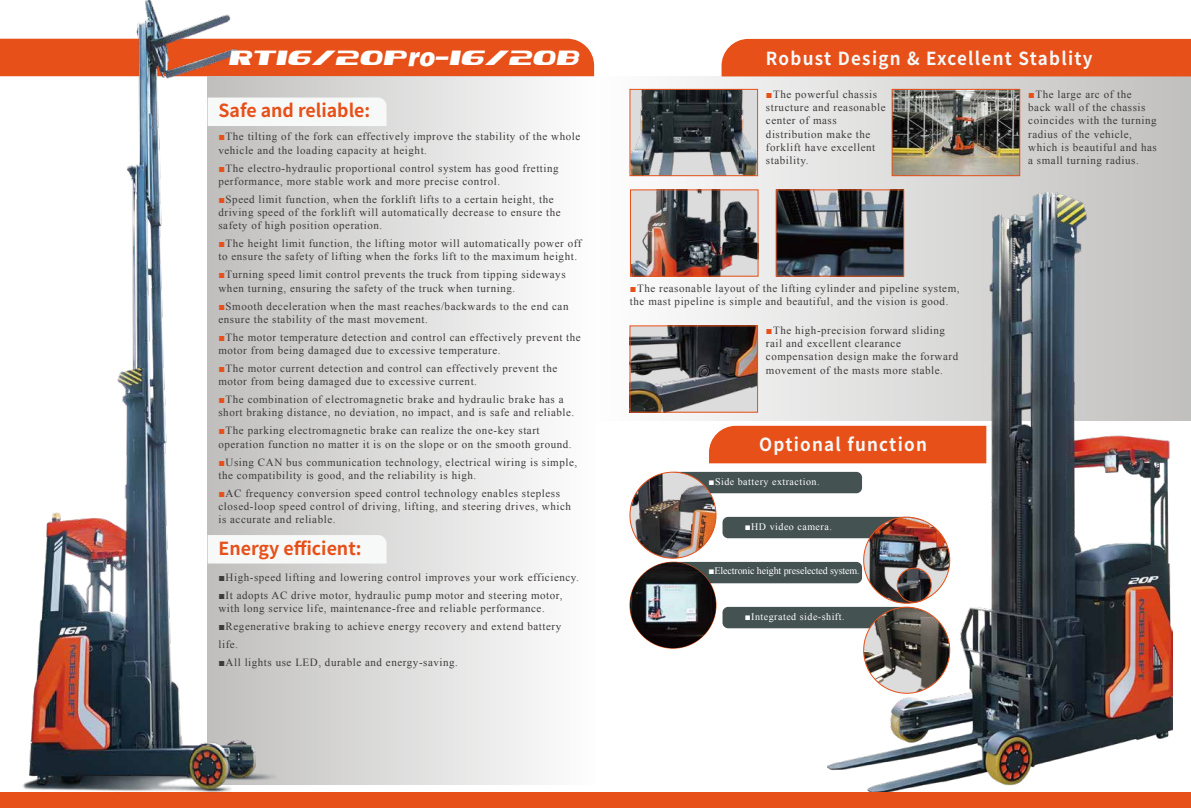
<style>
.page{position:relative;width:1191px;height:808px;background:#fff}
.page>*{position:absolute;margin:0;border:0;box-sizing:border-box;transform-origin:0 0}
.t1{font:italic 23.6px "Xcelsion";color:#fff}
.t2{font:700 18px "Source Han Sans CN";letter-spacing:.075em;color:#f7f8f8;scale:.94 1}
.t3{font:700 18px "Source Han Sans CN";color:#e75018}
.t4{font:11px/13.2px "Times New Roman";letter-spacing:.05em;color:#3d3a39}
.t5{font:10px "Times New Roman";letter-spacing:.05em;color:#fff}
.t6{font:10px "Times New Roman";letter-spacing:-.01em;color:#fff}
.s1{font-family:"FZYDTHJW GB1 0"}
.s2{color:#e75018}
.s3{font-family:"Adobe Song Std";font-weight:300}
</style>
<div class="page">
<div style="left:595px;top:76px;width:596px;height:345px;background:linear-gradient(to right,#fefdfc,#c1bfbd)"></div>
<div style="left:709px;top:426px;width:118px;height:37px;background:#e75018"></div>
<div style="left:721px;top:39px;width:470px;height:37px;background:#e75018"></div>
<img style="left:631px;top:91px;width:125px;height:83px">
<div style="left:629px;top:89px;width:129px;height:87px;border:1px solid #e75018"></div>
<img style="left:893px;top:91px;width:125px;height:83px">
<div style="left:891px;top:89px;width:129px;height:87px;border:1px solid #e75018"></div>
<img style="left:827px;top:192px;width:345px;height:600px">
<img style="left:631px;top:327px;width:125px;height:84px">
<div style="left:629px;top:325px;width:129px;height:88px;border:1px solid #e75018"></div>
<img style="left:777px;top:191px;width:125px;height:84px">
<div style="left:775px;top:189px;width:129px;height:88px;border:1px solid #e75018"></div>
<img style="left:632px;top:191px;width:124px;height:84px">
<div style="left:630px;top:189px;width:128px;height:88px;border:1px solid #e75018"></div>
<div style="left:670px;top:472px;width:192px;height:21px;background:#455252;border-radius:6px"></div>
<img style="left:630px;top:472px;width:86px;height:86px;border-radius:43px">
<div style="left:722px;top:607px;width:192px;height:21px;background:#455252;border-radius:6px"></div>
<img style="left:863px;top:607px;width:86px;height:86px;border-radius:42px">
<div style="left:722px;top:517px;width:192px;height:21px;background:#455252;border-radius:6px"></div>
<img style="left:863px;top:517px;width:86px;height:86px;border-radius:43px">
<img style="left:897px;top:568px;width:34px;height:34px;border-radius:17px">
<div style="left:896px;top:568px;width:35px;height:35px;border:1px solid #e75018;border-radius:50%"></div>
<div style="left:670px;top:562px;width:192px;height:21px;background:#455252;border-radius:6px"></div>
<img style="left:630px;top:562px;width:86px;height:86px;border-radius:43px">
<div style="left:0;top:792px;width:1191px;height:16px;background:#e75018"></div>
<div style="left:0;top:39px;width:594px;height:37px;background:#e75018"></div>
<svg style="left:256px;top:76px;width:340px;height:709px"></svg>
<svg style="left:256px;top:98px;width:130px;height:28px"></svg>
<svg style="left:256px;top:535px;width:130px;height:28px"></svg>
<img style="left:23px;top:770px;width:255px;height:22px">
<img style="left:29px;top:0;width:227px;height:789px">
<h1 class="t1" style="left:229px;top:42px;width:357px">RT16/20P<span class="s1">ro</span>-16/20B</h1>
<h2 class="t3" style="left:218px;top:100px;width:153px">Safe and reliable:</h2>
<p class="t4" style="left:218px;top:130px;width:363px"><span class="s2">■</span>The tilting of the fork can effectively improve the stability of the whole vehicle and the loading capacity at height.</p>
<p class="t4" style="left:218px;top:161px;width:342px"><span class="s2">■</span>The electro-hydraulic proportional control system has good fretting performance, more stable work and more precise control.</p>
<p class="t4" style="left:218px;top:192px;width:344px"><span class="s2">■</span>Speed limit function, when the forklift lifts to a certain height, the driving speed of the forklift will automatically decrease to ensure the safety of high position operation.</p>
<p class="t4" style="left:218px;top:237px;width:364px"><span class="s2">■</span>The height limit function, the lifting motor will automatically power off to ensure the safety of lifting when the forks lift to the maximum height.</p>
<p class="t4" style="left:218px;top:268px;width:349px"><span class="s2">■</span>Turning speed limit control prevents the truck from tipping sideways when turning, ensuring the safety of the truck when turning.</p>
<p class="t4" style="left:218px;top:299px;width:351px"><span class="s2">■</span>Smooth deceleration when the mast reaches/backwards to the end can ensure the stability of the mast movement.</p>
<p class="t4" style="left:218px;top:330px;width:364px"><span class="s2">■</span>The motor temperature detection and control can effectively prevent the motor from being damaged due to excessive temperature.</p>
<p class="t4" style="left:218px;top:362px;width:340px"><span class="s2">■</span>The motor current detection and control can effectively prevent the motor from being damaged due to excessive current.</p>
<p class="t4" style="left:218px;top:393px;width:357px"><span class="s2">■</span>The combination of electromagnetic brake and hydraulic brake has a short braking distance, no deviation, no impact, and is safe and reliable.</p>
<p class="t4" style="left:218px;top:424px;width:355px"><span class="s2">■</span>The parking electromagnetic brake can realize the one-key start operation function no matter it is on the slope or on the smooth ground.</p>
<p class="t4" style="left:218px;top:455px;width:360px"><span class="s2">■</span>Using CAN bus communication technology, electrical wiring is simple, the compatibility is good, and the reliability is high.</p>
<p class="t4" style="left:218px;top:486px;width:354px"><span class="s2">■</span>AC frequency conversion speed control technology enables stepless closed-loop speed control of driving, lifting, and steering drives, which is accurate and reliable.</p>
<h2 class="t3" style="left:218px;top:539px;width:145px">Energy efficient:</h2>
<p class="t4" style="left:218px;top:570px;width:362px">■High-speed lifting and lowering control improves your work efficiency.</p>
<p class="t4" style="left:218px;top:588px;width:345px">■It adopts AC drive motor, hydraulic pump motor and steering motor, with long service life, maintenance-free and reliable performance.</p>
<p class="t4" style="left:218px;top:617px;width:344px;line-height:18px">■Regenerative braking to achieve energy recovery and extend battery life.</p>
<p class="t4" style="left:218px;top:656px;width:241px">■All lights use LED, durable and energy-saving.</p>
<h2 class="t2" style="left:766px;top:48px;width:349px">Robust Design &amp; Excellent Stablity</h2>
<p class="t4" style="left:1028px;top:88px;width:130px"><span class="s2">■</span>The large arc of the back wall of the chassis coincides with the turning radius of the vehicle, which is beautiful and has a small turning radius.</p>
<p class="t4" style="left:766px;top:88px;width:121px"><span class="s2">■</span>The powerful chassis structure and reasonable center of mass distribution make the forklift have excellent stability.</p>
<p class="t4" style="left:630px;top:281px;width:331px"><span class="s2">■</span>The reasonable layout of the lifting cylinder and pipeline system, the mast pipeline is simple and beautiful, and the vision is good.</p>
<p class="t4" style="left:766px;top:324px;width:194px"><span class="s2">■</span>The high-precision forward sliding rail and excellent clearance compensation design make the forward movement of the masts more stable.</p>
<h2 class="t2" style="left:759px;top:434px;width:180px">Optional function</h2>
<p class="t5" style="left:708px;top:474px;width:113px">■Side battery extraction.</p>
<p class="t5" style="left:744px;top:520px;width:89px">■HD video camera.</p>
<p class="t6" style="left:708px;top:564px;width:153px">■Electronic height preselected system.</p>
<p class="t5" style="left:744px;top:610px;width:101px">■Integrated side-shift<span class="s3">.</span></p>
</div>
